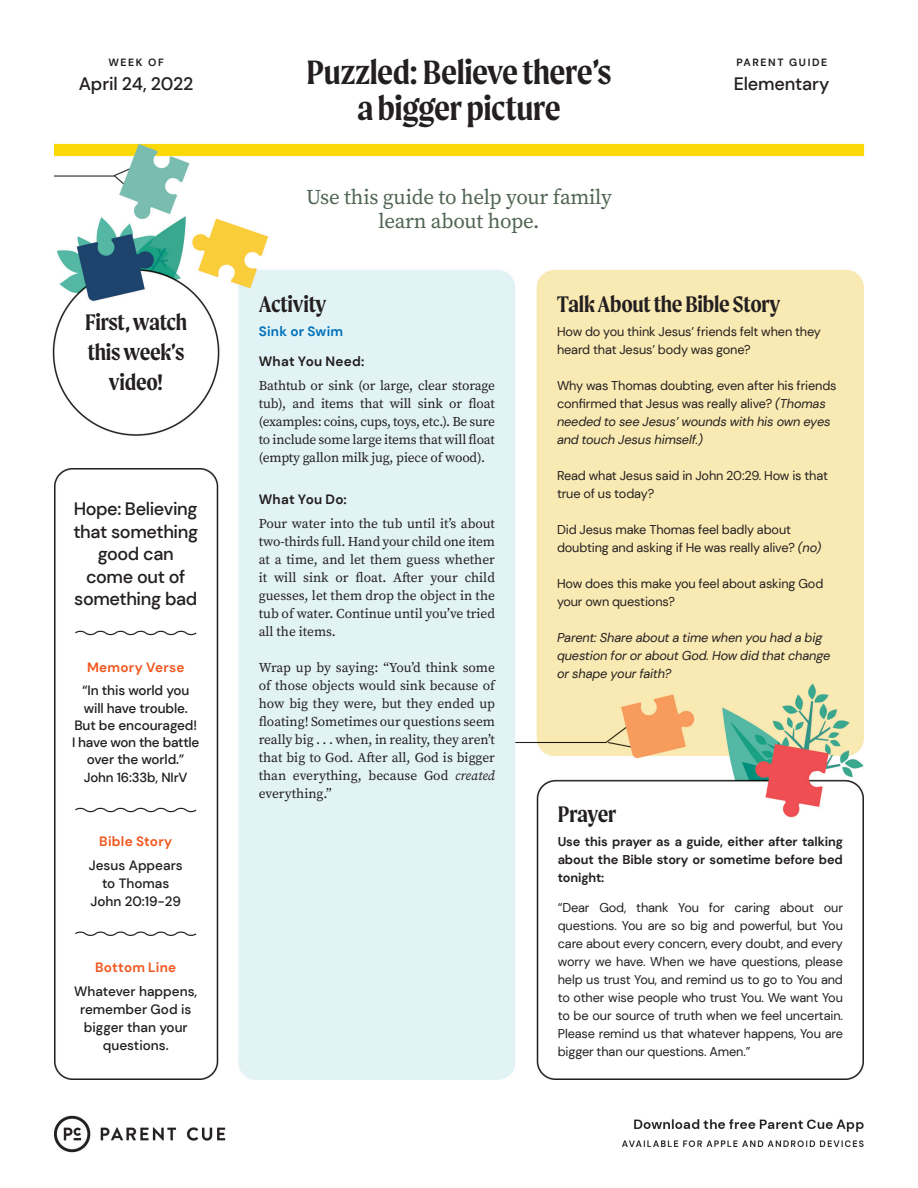
<style>
.page{position:relative;width:918px;height:1188px;background:#fff}
.page>*{position:absolute;margin:0;border:0;box-sizing:border-box;transform-origin:0 0}
.t1{font:600 36px/36px "Moret";letter-spacing:-.01em;color:#231f20;text-align:center}
.t2{font:600 24px/30px "Moret";letter-spacing:-.01em;color:#231f20;text-align:center}
.t3{font:21px/24px "Source Serif Pro";letter-spacing:-.01em;color:#4f6552;text-align:center}
.t4{font:500 18px/22.5px "DM Sans";letter-spacing:-.02em;color:#231f20;text-align:center}
.t5{font:13.5px/18px "Source Serif Pro";color:#231f20;text-align:justify}
.t6{font:500 13.5px/18px "DM Sans";letter-spacing:-.01em;color:#231f20;text-align:center}
.t7{font:700 13.5px "DM Sans";letter-spacing:.02em;color:#f15921}
.t8{font:700 13.5px "DM Sans";letter-spacing:.015em;color:#231f20}
.t9{font:700 13.5px "DM Sans";letter-spacing:.02em;color:#0071bb}
.t10{font:500 13.2px "DM Sans";letter-spacing:-.01em;color:#231f20}
.t11{font:12.75px/18px "DM Sans";letter-spacing:-.01em;color:#231f20}
.t12{font:italic 12.75px/18px "DM Sans";letter-spacing:-.01em;color:#231f20}
.t13{font:700 12.75px/18px "DM Sans";letter-spacing:-.01em;color:#231f20;text-align:justify}
.t14{font:700 10.5px "DM Sans";letter-spacing:.15em;color:#231f20}
.s1{font-style:italic}
</style>
<div class="page">
<img style="left:52px;top:143px;width:813px;height:1010px">
<svg style="left:74px;top:629px;width:124px;height:8px"></svg>
<svg style="left:74px;top:806px;width:124px;height:8px"></svg>
<svg style="left:74px;top:930px;width:124px;height:8px"></svg>
<p class="t14" style="left:108px;top:56px;width:57px">WEEK OF</p>
<h3 class="t4" style="left:79px;top:72px;width:116px">April 24, 2022</h3>
<h2 class="t2" style="left:85px;top:307px;width:104px">First, watch this week’s video!</h2>
<h3 class="t4" style="left:73px;top:498px;width:126px">Hope: Believing that something good can come out of something bad</h3>
<p class="t7" style="left:87px;top:659px;width:99px">Memory Verse</p>
<p class="t6" style="left:72px;top:682px;width:129px;line-height:17.2px">“In this world you will have trouble.<br>But be encouraged!<br>I have won the battle over the world.”</p>
<p class="t10" style="left:84px;top:769px;width:105px">John 16:33b, NIrV</p>
<p class="t7" style="left:99px;top:833px;width:75px">Bible Story</p>
<p class="t6" style="left:89px;top:856px;width:96px">Jesus Appears to Thomas<br>John 20:19-29</p>
<p class="t7" style="left:95px;top:959px;width:83px">Bottom Line</p>
<p class="t6" style="left:74px;top:982px;width:125px">Whatever happens, remember God is bigger than your questions.</p>
<h1 class="t1" style="left:306px;top:54px;width:307px">Puzzled: Believe there’s a bigger picture</h1>
<h3 class="t3" style="left:306px;top:185px;width:307px">Use this guide to help your family learn about hope.</h3>
<p class="t14" style="left:736px;top:56px;width:92px">PARENT GUIDE</p>
<h3 class="t4" style="left:734px;top:72px;width:97px">Elementary</h3>
<h2 class="t2" style="left:259px;top:289px;width:69px">Activity</h2>
<p class="t9" style="left:259px;top:323px;width:86px">Sink or Swim</p>
<p class="t8" style="left:259px;top:353px;width:107px">What You Need:</p>
<p class="t5" style="left:259px;top:376px;width:238px">Bathtub or sink (or large, clear storage tub), and items that will sink or float (examples: coins, cups, toys, etc.). Be sure to include some large items that will float (empty gallon milk jug, piece of wood).</p>
<p class="t8" style="left:259px;top:491px;width:90px">What You Do:</p>
<p class="t5" style="left:259px;top:514px;width:238px">Pour water into the tub until it’s about two-thirds full. Hand your child one item at a time, and let them guess whether it will sink or float. After your child guesses, let them drop the object in the tub of water. Continue until you’ve tried all the items.</p>
<p class="t5" style="left:259px;top:658px;width:238px">Wrap up by saying: “You’d think some of those objects would sink because of how big they were, but they ended up floating! Sometimes our questions seem really big . . . when, in reality, they aren’t that big to God. After all, God is bigger than everything, because God <span class="s1">created </span>everything.”</p>
<h2 class="t2" style="left:557px;top:289px;width:225px">Talk About the Bible Story</h2>
<p class="t11" style="left:557px;top:322px;width:266px">How do you think Jesus’ friends felt when they heard that Jesus’ body was gone?</p>
<p class="t11" style="left:557px;top:377px;width:281px">Why was Thomas doubting, even after his friends confirmed that Jesus was really alive? <span class="s1">(Thomas needed to see Jesus’ wounds with his own eyes and touch Jesus himself.)</span></p>
<p class="t11" style="left:557px;top:467px;width:272px">Read what Jesus said in John 20:29. How is that true of us today?</p>
<p class="t11" style="left:557px;top:521px;width:266px">Did Jesus make Thomas feel badly about doubting and asking if He was really alive? <span class="s1">(no)</span></p>
<p class="t11" style="left:557px;top:575px;width:268px">How does this make you feel about asking God your own questions?</p>
<p class="t12" style="left:557px;top:629px;width:275px">Parent: Share about a time when you had a big question for or about God. How did that change or shape your faith?</p>
<h2 class="t2" style="left:558px;top:799px;width:60px">Prayer</h2>
<p class="t13" style="left:558px;top:833px;width:287px">Use this prayer as a guide, either after talking about the Bible story or sometime before bed tonight:</p>
<p class="t11" style="left:558px;top:899px;width:287px;text-align:justify">“Dear God, thank You for caring about our questions. You are so big and powerful, but You care about every concern, every doubt, and every worry we have. When we have questions, please help us trust You, and remind us to go to You and to other wise people who trust You. We want You to be our source of truth when we feel uncertain.<br>Please remind us that whatever happens, You are bigger than our questions. Amen.”</p>
</div>
